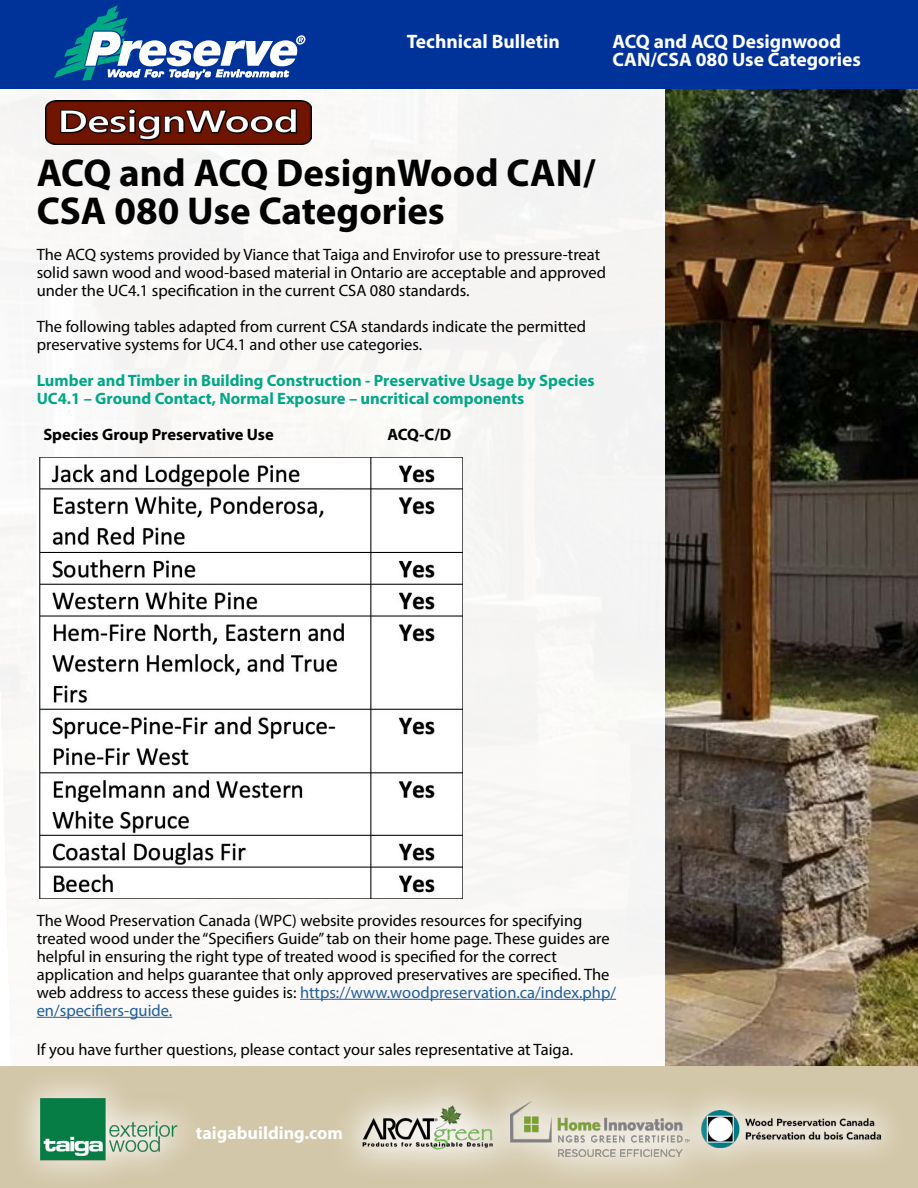
<style>
.page{position:relative;width:918px;height:1188px;background:#fff}
.page>*{position:absolute;margin:0;border:0;box-sizing:border-box;transform-origin:0 0}
.t1{font:700 39px/37.5px "Myriad Pro";color:#000}
.t2{font:700 19.5px/18px "Myriad Pro";color:#fff}
.t3{font:700 18px "Myriad Pro";color:#fff}
.t4{font:16.5px/18px "Myriad Pro";color:#000}
.t5{font:700 16.5px/18px "Myriad Pro";color:#00a886}
.t6{font:700 16.5px "Myriad Pro";color:#000}
.s1{color:#215e9e}
</style>
<div class="page">
<img style="left:665px;top:89px;width:253px;height:977px">
<div style="left:0;top:89px;width:665px;height:977px;background:#f8f7f5"></div>
<img style="left:46px;top:100px;width:266px;height:45px">
<div style="left:0;top:0;width:918px;height:89px;background:#039"></div>
<div style="left:0;top:1066px;width:918px;height:122px;background:#d3c7a9"></div>
<svg style="left:54px;top:5px;width:252px;height:76px"></svg>
<div style="left:9px;top:1067px;width:197px;height:121px;background:#fff;opacity:.75"></div>
<img style="left:40px;top:1094px;width:141px;height:69px">
<div style="left:671px;top:1079px;width:239px;height:99px;background:#fff;opacity:.75"></div>
<img style="left:726px;top:1110px;width:154px;height:38px">
<svg style="left:354px;top:1089px;width:119px;height:80px;fill:#dad0b7"></svg>
<img style="left:346px;top:1101px;width:127px;height:55px">
<div style="left:473px;top:1066px;width:253px;height:122px;background:#fff;opacity:.75"></div>
<img style="left:511px;top:1102px;width:179px;height:54px">
<hr style="left:300px;top:999px;width:316px;height:1px;background:#215e9e">
<hr style="left:37px;top:1017px;width:135px;height:1px;background:#215e9e">
<img style="left:39px;top:457px;width:424px;height:442px">
<p class="t2" style="left:407px;top:32px;width:154px">Technical Bulletin</p>
<p class="t2" style="left:612px;top:32px;width:250px">ACQ and ACQ Designwood<br>CAN/CSA 080 Use Categories</p>
<h1 class="t1" style="left:37px;top:153px;width:560px">ACQ and ACQ DesignWood CAN/<br>CSA 080 Use Categories</h1>
<p class="t4" style="left:37px;top:245px;width:571px">The ACQ systems provided by Viance that Taiga and Envirofor use to pressure-treat solid sawn wood and wood-based material in Ontario are acceptable and approved under the UC4.1 specification in the current CSA 080 standards.</p>
<p class="t4" style="left:37px;top:317px;width:551px">The following tables adapted from current CSA standards indicate the permitted preservative systems for UC4.1 and other use categories.</p>
<p class="t5" style="left:37px;top:371px;width:559px">Lumber and Timber in Building Construction - Preservative Usage by Species<br>UC4.1 – Ground Contact, Normal Exposure – uncritical components</p>
<p class="t6" style="left:43px;top:423px;width:232px">Species Group Preservative Use</p>
<p class="t6" style="left:387px;top:423px;width:66px">ACQ-C/D</p>
<p class="t4" style="left:37px;top:911px;width:581px">The Wood Preservation Canada (WPC) website provides resources for specifying treated wood under the “Specifiers Guide” tab on their home page. These guides are helpful in ensuring the right type of treated wood is specified for the correct application and helps guarantee that only approved preservatives are specified. The web address to access these guides is: <span class="s1">https://www.woodpreservation.ca/index.php/ en/specifiers-guide.</span></p>
<p class="t4" style="left:37px;top:1040px;width:538px">If you have further questions, please contact your sales representative at Taiga.</p>
<p class="t3" style="left:196px;top:1121px;width:149px">taigabuilding.com</p>
</div>
